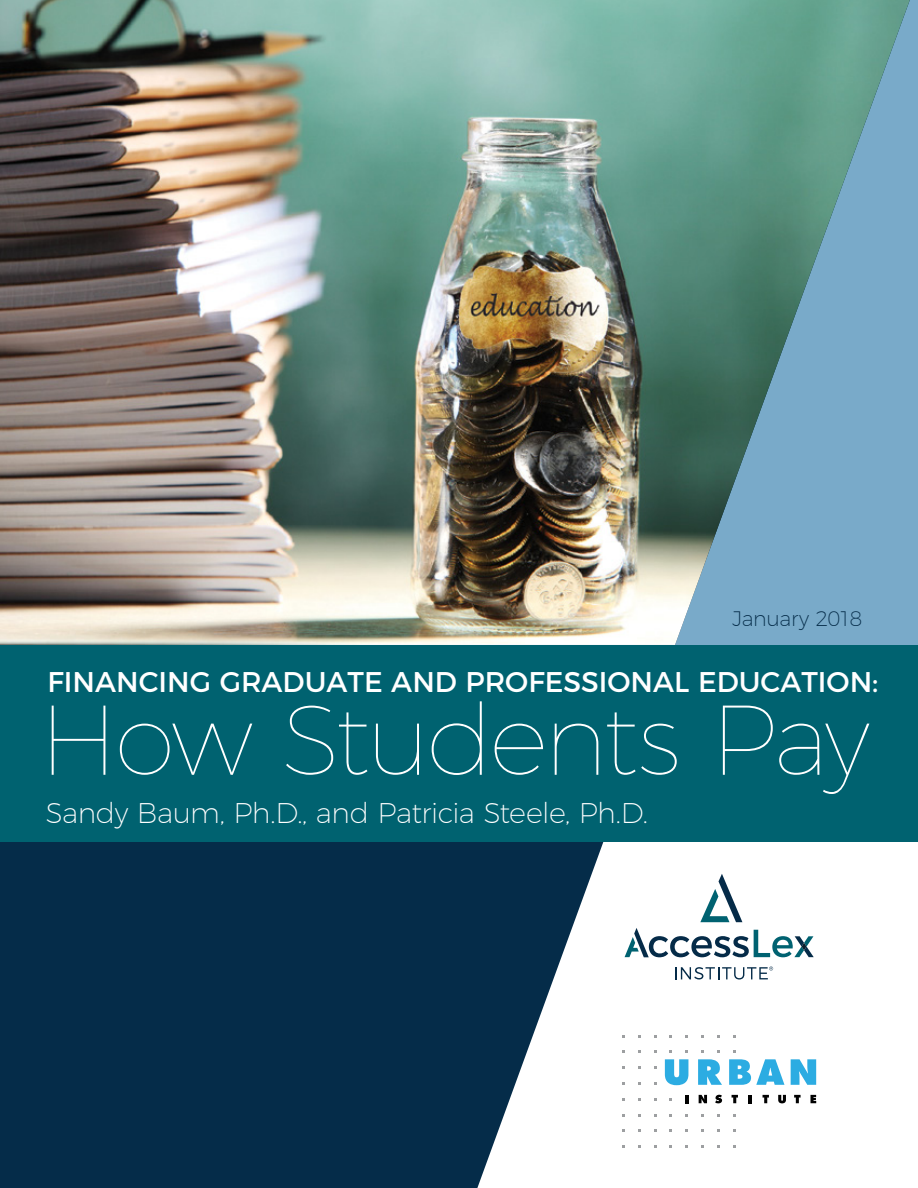
<style>
.page{position:relative;width:918px;height:1188px;background:#fff}
.page>*{position:absolute;margin:0;border:0;box-sizing:border-box;transform-origin:0 0}
.t1{font:100 99px "Montserrat";letter-spacing:-.035em;color:#fff}
.t2{font:28.5px "Montserrat";color:#fff}
.t3{font:200 28.5px "Montserrat";letter-spacing:-.02em;color:#fff}
.t4{font:200 21px "Montserrat";letter-spacing:-.02em;color:#052c49}
</style>
<div class="page">
<svg style="left:0;top:841px;width:910px;height:347px;fill:#052c49"></svg>
<img style="left:0;top:0;width:910px;height:645px">
<svg style="left:700px;top:874px;width:42px;height:48px"></svg>
<svg style="left:625px;top:928px;width:189px;height:29px"></svg>
<svg style="left:675px;top:967px;width:98px;height:13px"></svg>
<svg style="left:685px;top:1095px;width:3px;height:8px"></svg>
<svg style="left:699px;top:1095px;width:8px;height:8px"></svg>
<svg style="left:715px;top:1095px;width:7px;height:8px"></svg>
<svg style="left:732px;top:1095px;width:6px;height:8px"></svg>
<svg style="left:749px;top:1095px;width:3px;height:8px"></svg>
<svg style="left:763px;top:1095px;width:6px;height:8px"></svg>
<svg style="left:778px;top:1095px;width:8px;height:8px"></svg>
<svg style="left:794px;top:1095px;width:7px;height:8px"></svg>
<svg style="left:810px;top:1095px;width:6px;height:8px"></svg>
<svg style="left:665px;top:1059px;width:23px;height:26px"></svg>
<svg style="left:698px;top:1059px;width:24px;height:26px"></svg>
<svg style="left:729px;top:1059px;width:55px;height:26px"></svg>
<svg style="left:791px;top:1059px;width:25px;height:26px"></svg>
<div style="left:0;top:645px;width:918px;height:196px;background:#006270"></div>
<p class="t4" style="left:732px;top:603px;width:131px">January 2018</p>
<p class="t2" style="left:48px;top:659px;width:832px">FINANCING GRADUATE AND PROFESSIONAL EDUCATION:</p>
<h1 class="t1" style="left:39px;top:666px;width:832px">How Students Pay</h1>
<p class="t3" style="left:46px;top:792px;width:604px">Sandy Baum, Ph.D., and Patricia Steele, Ph.D.</p>
</div>
